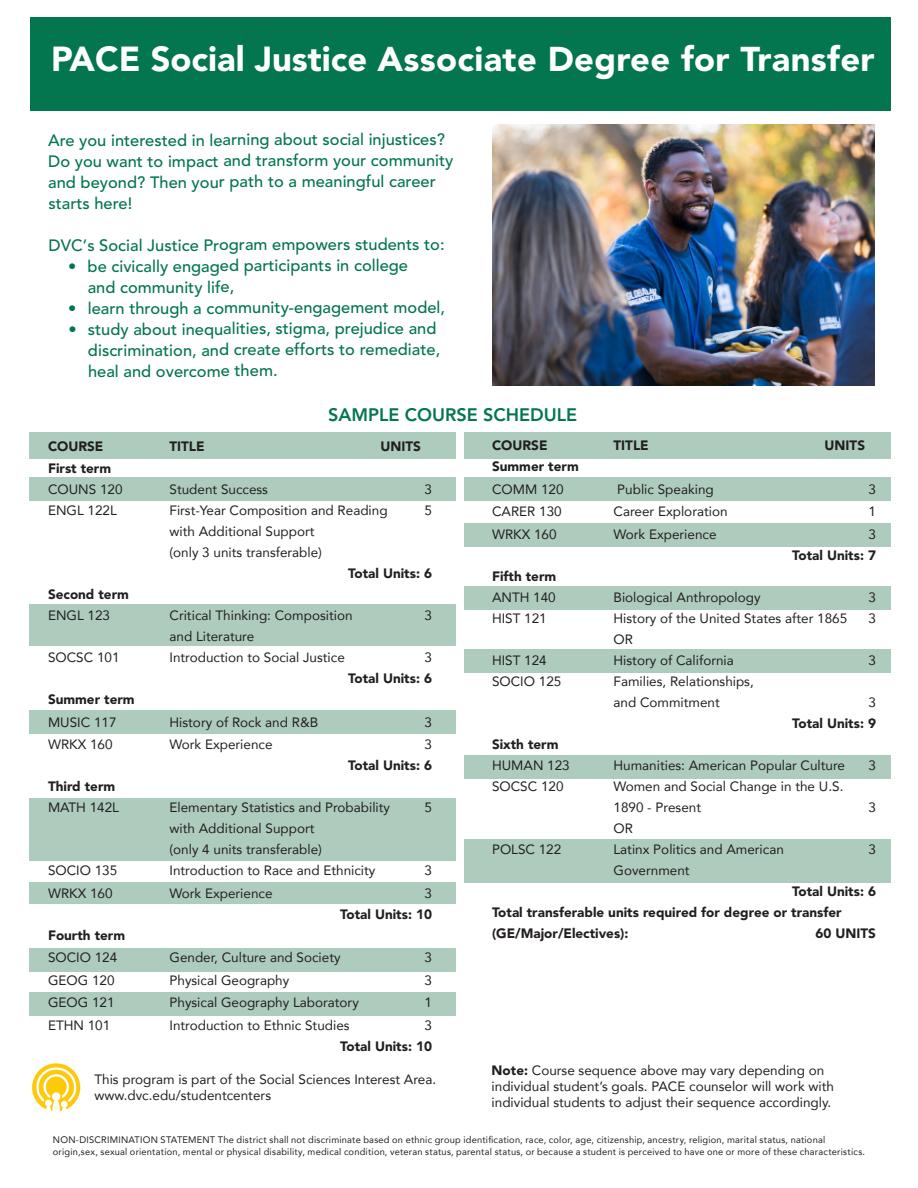
<style>
.page{position:relative;width:918px;height:1188px;background:#fff}
.page>*{position:absolute;margin:0;border:0;box-sizing:border-box;transform-origin:0 0}
.t1{font:900 34.2px "Avenir";letter-spacing:.01em;color:#fff}
.t2{font:800 18px "Avenir";color:#03754f}
.t3{font:500 16.35px/21.8px "Avenir";letter-spacing:-.005em;color:#03754f}
.t4{font:13.5px/16.2px "Avenir";color:#231f20}
.t5{font:900 13.5px "Avenir";color:#231f20}
._9_5_body{font:9.45px/12px "Avenir";letter-spacing:.025em;color:#231f20}
.s1{font-size:34.5px}
.s2{font-weight:900}
</style>
<div class="page">
<div style="left:29px;top:882px;width:426px;height:22px;background:#adccbe"></div>
<div style="left:29px;top:948px;width:426px;height:24px;background:#adccbe"></div>
<div style="left:29px;top:993px;width:426px;height:23px;background:#adccbe"></div>
<div style="left:465px;top:839px;width:426px;height:43px;background:#adccbe"></div>
<div style="left:465px;top:755px;width:426px;height:24px;background:#adccbe"></div>
<div style="left:465px;top:649px;width:426px;height:24px;background:#adccbe"></div>
<div style="left:465px;top:586px;width:426px;height:24px;background:#adccbe"></div>
<div style="left:29px;top:604px;width:426px;height:42px;background:#adccbe"></div>
<div style="left:29px;top:710px;width:426px;height:24px;background:#adccbe"></div>
<div style="left:29px;top:798px;width:426px;height:63px;background:#adccbe"></div>
<div style="left:465px;top:477px;width:426px;height:24px;background:#adccbe"></div>
<div style="left:465px;top:523px;width:426px;height:24px;background:#adccbe"></div>
<div style="left:31px;top:17px;width:860px;height:94px;background:#03754f"></div>
<div style="left:29px;top:477px;width:426px;height:24px;background:#adccbe"></div>
<div style="left:465px;top:432px;width:426px;height:26px;background:#adccbe"></div>
<div style="left:29px;top:432px;width:426px;height:26px;background:#adccbe"></div>
<svg style="left:31px;top:1062px;width:50px;height:50px"></svg>
<div style="left:30px;top:1061px;width:52px;height:52px;border:2px solid #fff;border-radius:50%"></div>
<svg style="left:36px;top:1067px;width:40px;height:46px"></svg>
<div style="left:45px;top:1100px;width:7px;height:6px;background:#fff;border-radius:50%"></div>
<img style="left:493px;top:124px;width:381px;height:261px">
<p class="t1" style="left:51px;top:34px;width:825px"><span class="s1">PACE Social Justice</span> Associate Degree for Transfer</p>
<p class="t3" style="left:48px;top:129px;width:399px">Are you interested in learning about social injustices?</p>
<p class="t3" style="left:48px;top:150px;width:407px">Do you want to impact and transform your community</p>
<p class="t3" style="left:48px;top:171px;width:389px">and beyond? Then your path to a meaningful career starts here!</p>
<p class="t3" style="left:49px;top:235px;width:398px">DVC’s Social Justice Program empowers students to:</p>
<p class="t3" style="left:88px;top:256px;width:322px;line-height:21.3px;text-indent:-20px">• be civically engaged participants in college and community life,</p>
<p class="t3" style="left:68px;top:297px;width:378px">• learn through a community-engagement model,</p>
<p class="t3" style="left:68px;top:319px;width:374px;line-height:21px;text-align:right">• study about inequalities, stigma, prejudice and discrimination, and create efforts to remediate,</p>
<p class="t3" style="left:88px;top:361px;width:191px">heal and overcome them.</p>
<p class="t2" style="left:328px;top:401px;width:250px">SAMPLE COURSE SCHEDULE</p>
<p class="t5" style="left:48px;top:436px;width:57px">COURSE</p>
<p class="t5" style="left:170px;top:436px;width:37px">TITLE</p>
<p class="t5" style="left:381px;top:436px;width:42px">UNITS</p>
<p class="t5" style="left:48px;top:459px;width:65px">First term</p>
<p class="t4" style="left:48px;top:481px;width:76px">COUNS 120</p>
<p class="t4" style="left:170px;top:481px;width:100px">Student Success</p>
<p class="t4" style="left:424px;top:481px;width:9px">3</p>
<p class="t4" style="left:48px;top:502px;width:70px">ENGL 122L</p>
<p class="t4" style="left:170px;top:502px;width:220px">First-Year Composition and Reading</p>
<p class="t4" style="left:424px;top:502px;width:9px">5</p>
<p class="t4" style="left:170px;top:523px;width:147px">with Additional Support</p>
<p class="t4" style="left:170px;top:544px;width:154px">(only 3 units transferable)</p>
<p class="t5" style="left:348px;top:564px;width:85px">Total Units: 6</p>
<p class="t5" style="left:48px;top:585px;width:82px">Second term</p>
<p class="t4" style="left:48px;top:607px;width:64px">ENGL 123</p>
<p class="t4" style="left:170px;top:607px;width:185px">Critical Thinking: Composition</p>
<p class="t4" style="left:424px;top:607px;width:9px">3</p>
<p class="t4" style="left:170px;top:628px;width:86px">and Literature</p>
<p class="t4" style="left:48px;top:649px;width:73px">SOCSC 101</p>
<p class="t4" style="left:170px;top:649px;width:177px">Introduction to Social Justice</p>
<p class="t4" style="left:424px;top:649px;width:9px">3</p>
<p class="t5" style="left:348px;top:669px;width:85px">Total Units: 6</p>
<p class="t5" style="left:48px;top:690px;width:88px">Summer term</p>
<p class="t4" style="left:48px;top:714px;width:70px">MUSIC 117</p>
<p class="t4" style="left:170px;top:714px;width:150px">History of Rock and R&amp;B</p>
<p class="t4" style="left:424px;top:714px;width:9px">3</p>
<p class="t4" style="left:48px;top:736px;width:66px">WRKX 160</p>
<p class="t4" style="left:170px;top:736px;width:105px">Work Experience</p>
<p class="t4" style="left:424px;top:736px;width:9px">3</p>
<p class="t5" style="left:348px;top:756px;width:85px">Total Units: 6</p>
<p class="t5" style="left:48px;top:777px;width:69px">Third term</p>
<p class="t4" style="left:48px;top:799px;width:73px">MATH 142L</p>
<p class="t4" style="left:170px;top:799px;width:222px">Elementary Statistics and Probability</p>
<p class="t4" style="left:424px;top:799px;width:9px">5</p>
<p class="t4" style="left:170px;top:820px;width:147px">with Additional Support</p>
<p class="t4" style="left:170px;top:841px;width:154px">(only 4 units transferable)</p>
<p class="t4" style="left:48px;top:862px;width:71px">SOCIO 135</p>
<p class="t4" style="left:170px;top:862px;width:207px">Introduction to Race and Ethnicity</p>
<p class="t4" style="left:424px;top:862px;width:9px">3</p>
<p class="t4" style="left:48px;top:885px;width:66px">WRKX 160</p>
<p class="t4" style="left:170px;top:885px;width:105px">Work Experience</p>
<p class="t4" style="left:424px;top:885px;width:9px">3</p>
<p class="t5" style="left:340px;top:904px;width:93px">Total Units: 10</p>
<p class="t5" style="left:48px;top:925px;width:79px">Fourth term</p>
<p class="t4" style="left:48px;top:949px;width:71px">SOCIO 124</p>
<p class="t4" style="left:170px;top:949px;width:173px">Gender, Culture and Society</p>
<p class="t4" style="left:424px;top:949px;width:9px">3</p>
<p class="t4" style="left:48px;top:972px;width:68px">GEOG 120</p>
<p class="t4" style="left:170px;top:972px;width:121px">Physical Geography</p>
<p class="t4" style="left:424px;top:972px;width:9px">3</p>
<p class="t4" style="left:48px;top:994px;width:68px">GEOG 121</p>
<p class="t4" style="left:170px;top:994px;width:191px">Physical Geography Laboratory</p>
<p class="t4" style="left:424px;top:994px;width:9px">1</p>
<p class="t4" style="left:48px;top:1017px;width:64px">ETHN 101</p>
<p class="t4" style="left:170px;top:1017px;width:182px">Introduction to Ethnic Studies</p>
<p class="t4" style="left:424px;top:1017px;width:9px">3</p>
<p class="t5" style="left:340px;top:1036px;width:93px">Total Units: 10</p>
<p class="t5" style="left:492px;top:435px;width:57px">COURSE</p>
<p class="t5" style="left:614px;top:435px;width:37px">TITLE</p>
<p class="t5" style="left:825px;top:435px;width:42px">UNITS</p>
<p class="t5" style="left:492px;top:456px;width:88px">Summer term</p>
<p class="t4" style="left:492px;top:480px;width:73px">COMM 120</p>
<p class="t4" style="left:617px;top:480px;width:98px">Public Speaking</p>
<p class="t4" style="left:869px;top:480px;width:9px">3</p>
<p class="t4" style="left:492px;top:503px;width:71px">CARER 130</p>
<p class="t4" style="left:614px;top:503px;width:116px">Career Exploration</p>
<p class="t4" style="left:869px;top:503px;width:9px">1</p>
<p class="t4" style="left:492px;top:525px;width:66px">WRKX 160</p>
<p class="t4" style="left:614px;top:525px;width:105px">Work Experience</p>
<p class="t4" style="left:869px;top:525px;width:9px">3</p>
<p class="t5" style="left:792px;top:545px;width:85px">Total Units: 7</p>
<p class="t5" style="left:492px;top:566px;width:66px">Fifth term</p>
<p class="t4" style="left:492px;top:588px;width:65px">ANTH 140</p>
<p class="t4" style="left:614px;top:588px;width:149px">Biological Anthropology</p>
<p class="t4" style="left:869px;top:588px;width:9px">3</p>
<p class="t4" style="left:492px;top:609px;width:56px">HIST 121</p>
<p class="t4" style="left:614px;top:609px;width:235px">History of the United States after 1865</p>
<p class="t4" style="left:869px;top:609px;width:9px">3</p>
<p class="t4" style="left:614px;top:630px;width:21px">OR</p>
<p class="t4" style="left:492px;top:651px;width:56px">HIST 124</p>
<p class="t4" style="left:614px;top:651px;width:122px">History of California</p>
<p class="t4" style="left:869px;top:651px;width:9px">3</p>
<p class="t4" style="left:492px;top:672px;width:71px">SOCIO 125</p>
<p class="t4" style="left:614px;top:672px;width:142px">Families, Relationships,</p>
<p class="t4" style="left:614px;top:693px;width:108px">and Commitment</p>
<p class="t4" style="left:869px;top:693px;width:9px">3</p>
<p class="t5" style="left:792px;top:713px;width:85px">Total Units: 9</p>
<p class="t5" style="left:492px;top:734px;width:68px">Sixth term</p>
<p class="t4" style="left:492px;top:756px;width:79px">HUMAN 123</p>
<p class="t4" style="left:614px;top:756px;width:233px">Humanities: American Popular Culture</p>
<p class="t4" style="left:869px;top:756px;width:9px">3</p>
<p class="t4" style="left:492px;top:777px;width:73px">SOCSC 120</p>
<p class="t4" style="left:614px;top:777px;width:231px">Women and Social Change in the U.S.</p>
<p class="t4" style="left:614px;top:798px;width:89px">1890 - Present</p>
<p class="t4" style="left:869px;top:798px;width:9px">3</p>
<p class="t4" style="left:614px;top:819px;width:21px">OR</p>
<p class="t4" style="left:492px;top:840px;width:71px">POLSC 122</p>
<p class="t4" style="left:614px;top:840px;width:172px">Latinx Politics and American</p>
<p class="t4" style="left:869px;top:840px;width:9px">3</p>
<p class="t4" style="left:614px;top:861px;width:78px">Government</p>
<p class="t5" style="left:792px;top:881px;width:85px">Total Units: 6</p>
<p class="t5" style="left:492px;top:902px;width:351px">Total transferable units required for degree or transfer</p>
<p class="t5" style="left:492px;top:923px;width:138px">(GE/Major/Electives):</p>
<p class="t5" style="left:816px;top:923px;width:62px">60 UNITS</p>
<p class="t4" style="left:492px;top:1062px;width:334px"><span class="s2">Note:</span> Course sequence above may vary depending on</p>
<p class="t4" style="left:492px;top:1078px;width:344px">individual student’s goals. PACE counselor will work with</p>
<p class="t4" style="left:492px;top:1094px;width:341px">individual students to adjust their sequence accordingly.</p>
<p class="t4" style="left:94px;top:1071px;width:343px">This program is part of the Social Sciences Interest Area. www.dvc.edu/studentcenters</p>
<p class="_9_5_body" style="left:53px;top:1134px;width:814px">NON-DISCRIMINATION STATEMENT The district shall not discriminate based on ethnic group identification, race, color, age, citizenship, ancestry, religion, marital status, national origin,sex, sexual orientation, mental or physical disability, medical condition, veteran status, parental status, or because a student is perceived to have one or more of these characteristics.</p>
</div>
